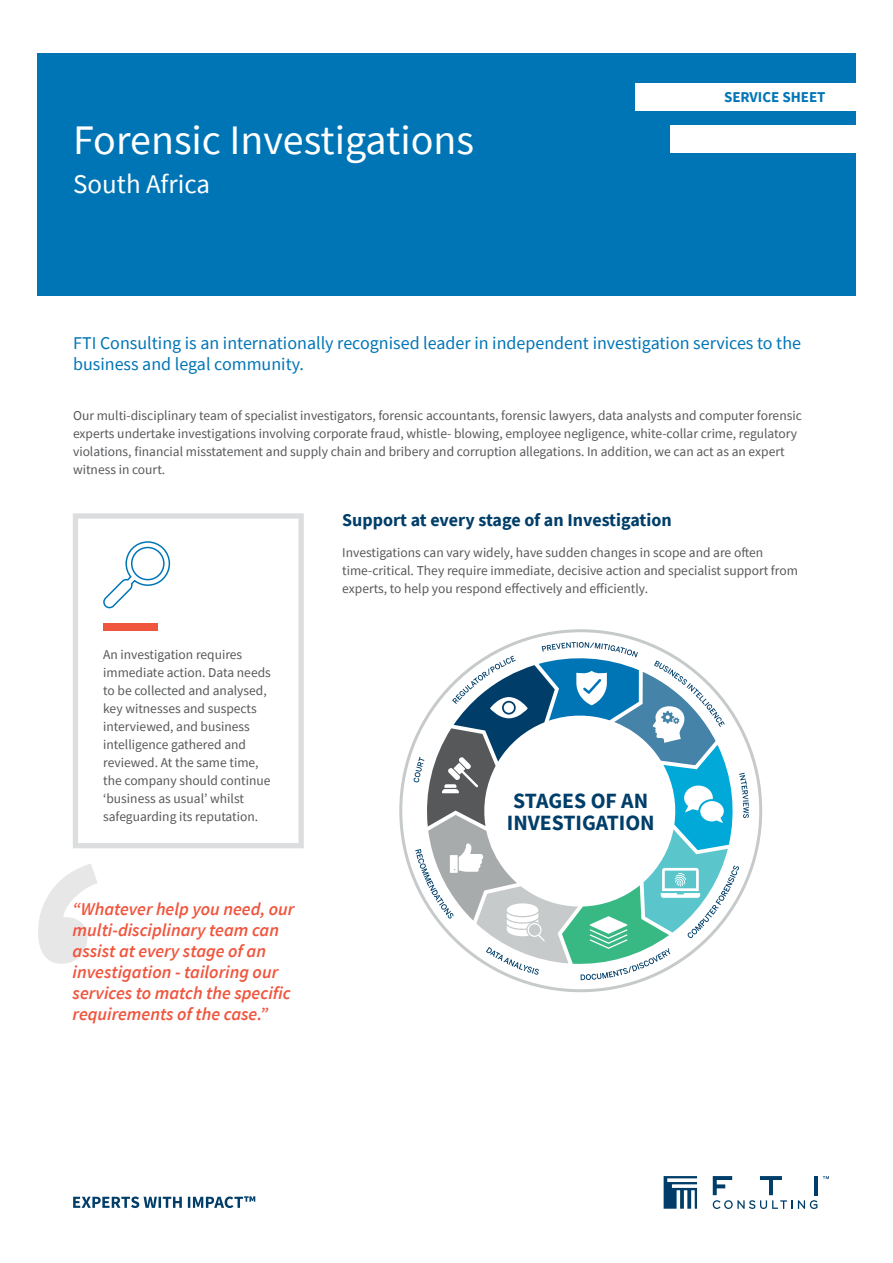
<style>
.page{position:relative;width:893px;height:1263px;background:#fff}
.page>*{position:absolute;margin:0;border:0;box-sizing:border-box;transform-origin:0 0}
.t1{font:42px "Source Sans Pro";color:#fff}
.t2{font:27px "Source Sans Pro";color:#fff}
.t3{font:700 21.75px "Source Sans Pro";color:#003e69}
.t4{font:italic 600 18px/21px "Source Sans Pro";color:#f0553e}
.t5{font:18px/21px "Source Sans Pro";color:#0075b6}
.t6{font:700 18px "Source Sans Pro";color:#003e69}
.t7{font:700 15px "Source Sans Pro";color:#0075b6}
.t8{font:13.5px/18px "Source Sans Pro";color:#57585a}
</style>
<div class="page">
<div style="left:37px;top:54px;width:819px;height:242px;background:#0075b6"></div>
<div style="left:635px;top:83px;width:229px;height:28px;background:#fff"></div>
<div style="left:670px;top:125px;width:194px;height:28px;background:#fff"></div>
<svg style="left:73px;top:1196px;width:182px;height:12px"></svg>
<svg style="left:664px;top:1176px;width:33px;height:33px"></svg>
<svg style="left:823px;top:1176px;width:6px;height:3px"></svg>
<hr style="left:814px;top:1176px;width:4px;height:19px;background:#003e69">
<svg style="left:713px;top:1176px;width:104px;height:33px"></svg>
<div style="left:73px;top:513px;width:231px;height:335px;border:5px solid #dcddde"></div>
<div style="left:103px;top:623px;width:55px;height:8px;background:#f0553e"></div>
<svg style="left:38px;top:864px;width:60px;height:100px"></svg>
<svg style="left:103px;top:541px;width:68px;height:68px"></svg>
<svg style="left:413px;top:642px;width:336px;height:338px"></svg>
<p class="t1" style="left:73px;top:113px;width:402px">Forensic Investigations</p>
<p class="t2" style="left:73px;top:166px;width:138px">South Africa</p>
<p class="t7" style="left:724px;top:87px;width:103px">SERVICE SHEET</p>
<p class="t5" style="left:73px;top:332px;width:729px">FTI Consulting is an internationally recognised leader in independent investigation services to the business and legal community.</p>
<p class="t8" style="left:73px;top:406px;width:730px">Our multi-disciplinary team of specialist investigators, forensic accountants, forensic lawyers, data analysts and computer forensic experts undertake investigations involving corporate fraud, whistle- blowing, employee negligence, white-collar crime, regulatory violations, financial misstatement and supply chain and bribery and corruption allegations. In addition, we can act as an expert witness in court.</p>
<p class="t6" style="left:342px;top:508px;width:331px">Support at every stage of an Investigation</p>
<p class="t8" style="left:103px;top:646px;width:169px">An investigation requires immediate action. Data needs to be collected and analysed, key witnesses and suspects interviewed, and business</p>
<p class="t8" style="left:103px;top:736px;width:169px">intelligence gathered and reviewed. At the same time, the company should continue ‘business as usual’ whilst safeguarding its reputation.</p>
<p class="t4" style="left:73px;top:898px;width:223px">“Whatever help you need, our multi-disciplinary team can assist at every stage of an investigation - tailoring our services to match the specific requirements of the case.”</p>
<p class="t8" style="left:342px;top:544px;width:423px">Investigations can vary widely, have sudden changes in scope and are often</p>
<p class="t8" style="left:342px;top:562px;width:457px">time-critical. They require immediate, decisive action and specialist support from</p>
<p class="t8" style="left:342px;top:580px;width:307px">experts, to help you respond effectively and efficiently.</p>
<p class="t3" style="left:513px;top:786px;width:136px">STAGES OF AN</p>
<p class="t3" style="left:507px;top:808px;width:149px">INVESTIGATION</p>
</div>
